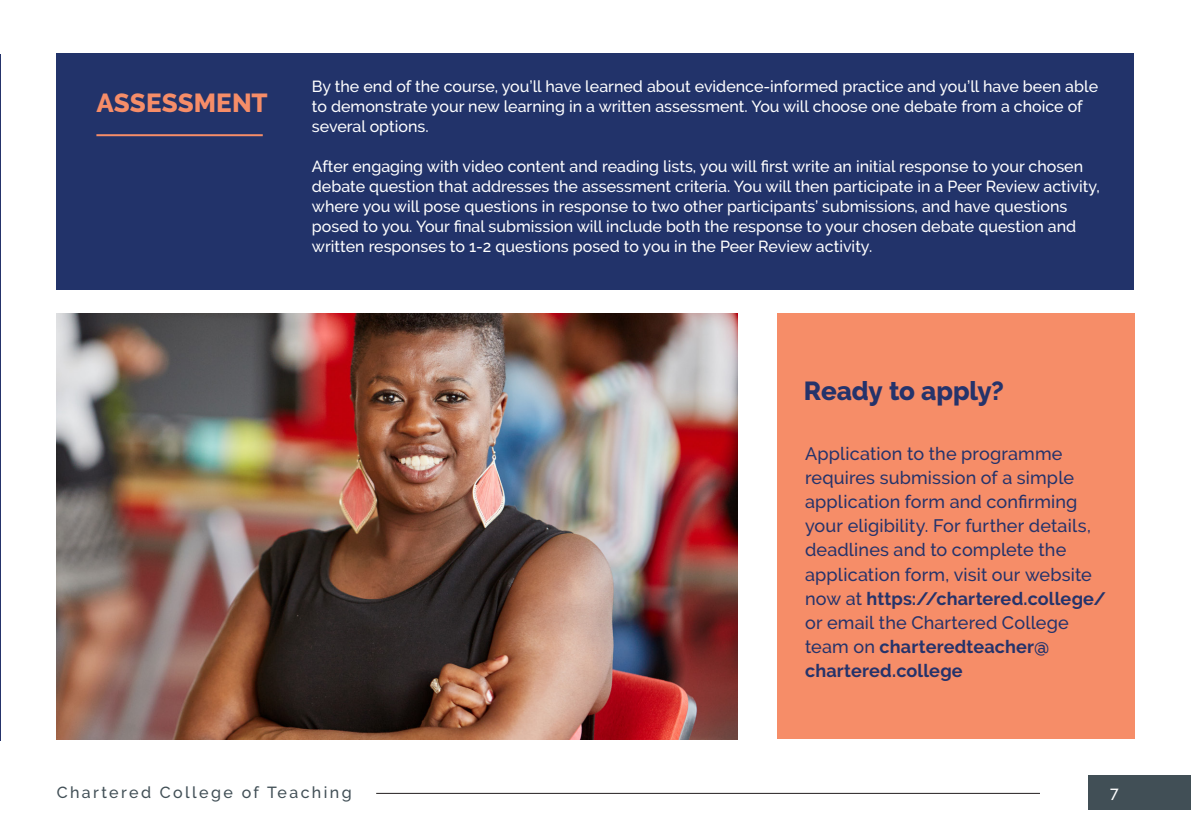
<style>
.page{position:relative;width:1191px;height:840px;background:#fff}
.page>*{position:absolute;margin:0;border:0;box-sizing:border-box;transform-origin:0 0}
.Subtitle{font:800 26px "Raleway";letter-spacing:-.005em;color:#25336b}
.Subtitle-2{font:800 26px "Raleway";letter-spacing:.005em;color:#f68d68}
.Paragraph_Text_White{font:500 18px/24px "Raleway";letter-spacing:.01em;color:#25336b}
.Paragraph_Text_White-2{font:500 16px/20px "Raleway";color:#fff}
.t1{font:500 16px "Raleway";letter-spacing:.15em;color:#414f56}
.s1{font-weight:700}
</style>
<div class="page">
<hr style="left:0;top:54px;width:1px;height:686px;background:#25336b">
<div style="left:57px;top:53px;width:1077px;height:236px;background:#22336a"></div>
<hr style="left:96px;top:134px;width:167px;height:2px;background:#f68d68">
<img style="left:57px;top:313px;width:680px;height:425px">
<div style="left:777px;top:313px;width:357px;height:425px;background:#f68d68"></div>
<div style="left:1089px;top:774px;width:102px;height:34px;background:#414f56"></div>
<hr style="left:376px;top:792px;width:664px;height:1px;background:#231f20">
<p class="Subtitle-2" style="left:96px;top:88px;width:173px">ASSESSMENT</p>
<p class="Paragraph_Text_White-2" style="left:312px;top:76px;width:787px">By the end of the course, you’ll have learned about evidence-informed practice and you’ll have been able to demonstrate your new learning in a written assessment. You will choose one debate from a choice of several options.</p>
<p class="Paragraph_Text_White-2" style="left:312px;top:156px;width:789px">After engaging with video content and reading lists, you will first write an initial response to your chosen debate question that addresses the assessment criteria. You will then participate in a Peer Review activity, where you will pose questions in response to two other participants’ submissions, and have questions posed to you. Your final submission will include both the response to your chosen debate question and written responses to 1-2 questions posed to you in the Peer Review activity.</p>
<p class="Subtitle" style="left:804px;top:376px;width:201px">Ready to apply?</p>
<p class="Paragraph_Text_White" style="left:805px;top:442px;width:302px">Application to the programme requires submission of a simple application form and confirming your eligibility. For further details, deadlines and to complete the application form, visit our website now at <span class="s1">https://chartered.college/ </span>or email the Chartered College team on <span class="s1">charteredteacher@ chartered.college</span></p>
<p class="t1" style="left:57px;top:782px;width:296px">Chartered College of Teaching</p>
<p class="Paragraph_Text_White-2" style="left:1110px;top:781px;width:10px">7</p>
</div>
